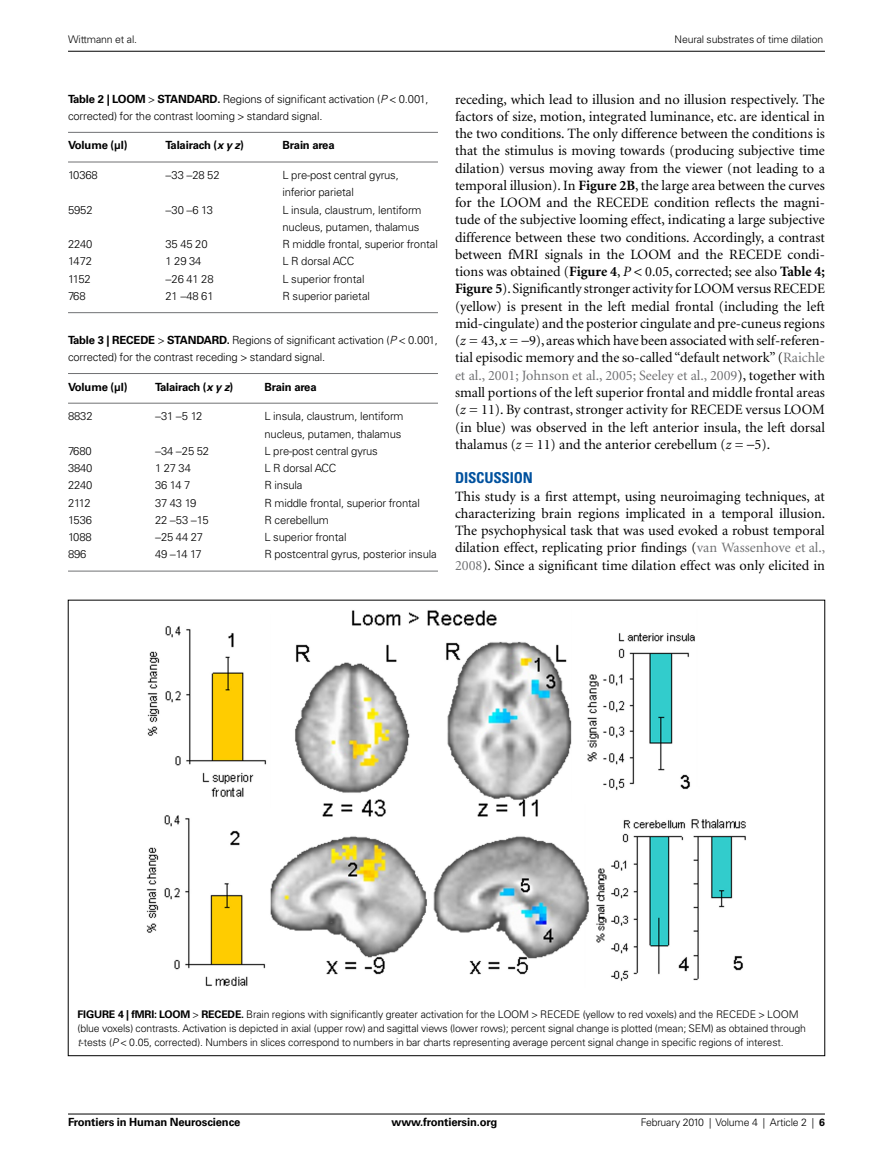
<style>
.page{position:relative;width:893px;height:1170px;background:#fff}
.page>*{position:absolute;margin:0;border:0;box-sizing:border-box;transform-origin:0 0}
.t1{font:700 condensed 15px "Univers";letter-spacing:-.01em;color:#00519e}
.t2{font:14.25px/17.2px "Minion";color:#000;text-align:justify}
.t3{font:300 11.25px/17.2px "Univers";letter-spacing:-.015em;color:#000}
.t4{font:700 11.25px "Univers";letter-spacing:-.015em;color:#000}
.t5{font:300 10.5px/14.2px "Univers";letter-spacing:-.015em;color:#000}
.s1{font-weight:700}
.s2{font-style:italic}
.s3{color:#707173}
</style>
<div class="page">
<hr style="left:68px;top:1113px;width:757px;height:1px;background:#000">
<hr style="left:68px;top:51px;width:757px;height:1px;background:#000">
<hr style="left:68px;top:132px;width:370px;height:1px;background:#707173">
<hr style="left:68px;top:162px;width:370px;height:1px;background:#707173">
<hr style="left:68px;top:312px;width:370px;height:1px;background:#707173">
<hr style="left:68px;top:373px;width:370px;height:1px;background:#707173">
<hr style="left:68px;top:403px;width:370px;height:1px;background:#707173">
<hr style="left:68px;top:570px;width:370px;height:1px;background:#707173">
<img style="left:146px;top:610px;width:600px;height:376px">
<p class="t5" style="left:68px;top:33px;width:71px">Wittmann et al.</p>
<p class="t5" style="left:675px;top:33px;width:150px">Neural substrates of time dilation</p>
<p class="t3" style="left:68px;top:91px;width:362px"><span class="s1">Table 2 | LOOM STANDARD.</span> Regions of significant activation (<span class="s2">P</span> 0.001, corrected) for the contrast looming standard signal.</p>
<p class="t4" style="left:68px;top:141px;width:61px">Volume (µl)</p>
<p class="t4" style="left:166px;top:141px;width:80px">Talairach (<span class="s2">x y z</span>)</p>
<p class="t4" style="left:283px;top:141px;width:54px">Brain area</p>
<p class="t3" style="left:68px;top:167px;width:31px">10368</p>
<p class="t3" style="left:166px;top:167px;width:56px">−33 −28 52</p>
<p class="t3" style="left:283px;top:167px;width:118px">L pre-post central gyrus, inferior parietal</p>
<p class="t3" style="left:68px;top:202px;width:26px">5952</p>
<p class="t3" style="left:166px;top:202px;width:49px">−30 −6 13</p>
<p class="t3" style="left:283px;top:202px;width:141px">L insula, claustrum, lentiform nucleus, putamen, thalamus</p>
<p class="t3" style="left:68px;top:236px;width:26px">2240</p>
<p class="t3" style="left:166px;top:236px;width:44px">35 45 20</p>
<p class="t3" style="left:283px;top:236px;width:157px">R middle frontal, superior frontal</p>
<p class="t3" style="left:68px;top:254px;width:25px">1472</p>
<p class="t3" style="left:166px;top:254px;width:37px">1 29 34</p>
<p class="t3" style="left:283px;top:254px;width:73px">L R dorsal ACC</p>
<p class="t3" style="left:68px;top:271px;width:24px">1152</p>
<p class="t3" style="left:166px;top:271px;width:50px">−26 41 28</p>
<p class="t3" style="left:283px;top:271px;width:83px">L superior frontal</p>
<p class="t3" style="left:68px;top:288px;width:19px">768</p>
<p class="t3" style="left:166px;top:288px;width:50px">21 −48 61</p>
<p class="t3" style="left:283px;top:288px;width:89px">R superior parietal</p>
<p class="t3" style="left:68px;top:332px;width:371px"><span class="s1">Table 3 | RECEDE STANDARD.</span> Regions of significant activation (<span class="s2">P</span> 0.001, corrected) for the contrast receding standard signal.</p>
<p class="t4" style="left:68px;top:382px;width:61px">Volume (µl)</p>
<p class="t4" style="left:155px;top:382px;width:80px">Talairach (<span class="s2">x y z</span>)</p>
<p class="t4" style="left:265px;top:382px;width:54px">Brain area</p>
<p class="t3" style="left:68px;top:408px;width:26px">8832</p>
<p class="t3" style="left:155px;top:408px;width:49px">−31 −5 12</p>
<p class="t3" style="left:265px;top:408px;width:141px">L insula, claustrum, lentiform nucleus, putamen, thalamus</p>
<p class="t3" style="left:68px;top:443px;width:25px">7680</p>
<p class="t3" style="left:155px;top:443px;width:56px">−34 −25 52</p>
<p class="t3" style="left:265px;top:443px;width:115px">L pre-post central gyrus</p>
<p class="t3" style="left:68px;top:460px;width:26px">3840</p>
<p class="t3" style="left:155px;top:460px;width:37px">1 27 34</p>
<p class="t3" style="left:265px;top:460px;width:73px">L R dorsal ACC</p>
<p class="t3" style="left:68px;top:477px;width:26px">2240</p>
<p class="t3" style="left:155px;top:477px;width:37px">36 14 7</p>
<p class="t3" style="left:265px;top:477px;width:39px">R insula</p>
<p class="t3" style="left:68px;top:495px;width:24px">2112</p>
<p class="t3" style="left:155px;top:495px;width:43px">37 43 19</p>
<p class="t3" style="left:265px;top:495px;width:157px">R middle frontal, superior frontal</p>
<p class="t3" style="left:68px;top:512px;width:25px">1536</p>
<p class="t3" style="left:155px;top:512px;width:55px">22 −53 −15</p>
<p class="t3" style="left:265px;top:512px;width:66px">R cerebellum</p>
<p class="t3" style="left:68px;top:529px;width:25px">1088</p>
<p class="t3" style="left:155px;top:529px;width:50px">−25 44 27</p>
<p class="t3" style="left:265px;top:529px;width:83px">L superior frontal</p>
<p class="t3" style="left:68px;top:546px;width:20px">896</p>
<p class="t3" style="left:155px;top:546px;width:48px">49 −14 17</p>
<p class="t3" style="left:265px;top:546px;width:174px">R postcentral gyrus, posterior insula</p>
<p class="t2" style="left:455px;top:92px;width:372px">receding, which lead to illusion and no illusion respectively. The factors of size, motion, integrated luminance, etc. are identical in the two conditions. The only difference between the conditions is that the stimulus is moving towards (producing subjective time dilation) versus moving away from the viewer (not leading to a temporal illusion). In <span class="s1">Figure 2B</span>, the large area between the curves for the LOOM and the RECEDE condition reflects the magni&shy;tude of the subjective looming effect, indicating a large subjective difference between these two conditions. Accordingly, a contrast between fMRI signals in the LOOM and the RECEDE condi&shy;tions was obtained (<span class="s1">Figure 4</span>, <span class="s2">P</span> 0.05, corrected; see also <span class="s1">Table 4; Figure 5</span>). Significantly stronger activity for LOOM versus RECEDE (yellow) is present in the left medial frontal (including the left mid-cingulate) and the posterior cingulate and pre-cuneus regions (<span class="s2">z</span> = 43, <span class="s2">x</span> = −9), areas which have been associated with self-referen&shy;tial episodic memory and the so-called “default network” (<span class="s3">Raichle et al., 2001; Johnson et al., 2005; Seeley et al., 2009</span>), together with small portions of the left superior frontal and middle frontal areas (<span class="s2">z</span> = 11). By contrast, stronger activity for RECEDE versus LOOM (in blue) was observed in the left anterior insula, the left dorsal thalamus (<span class="s2">z</span> = 11) and the anterior cerebellum (<span class="s2">z</span> = −5).</p>
<p class="t1" style="left:455px;top:472px;width:79px">DISCUSSION</p>
<p class="t2" style="left:455px;top:488px;width:372px">This study is a first attempt, using neuroimaging techniques, at characterizing brain regions implicated in a temporal illusion.<br>The psychophysical task that was used evoked a robust temporal dilation effect, replicating prior findings (<span class="s3">van Wassenhove et al., 2008</span>). Since a significant time dilation effect was only elicited in</p>
<p class="t5" style="left:78px;top:1007px;width:730px"><span class="s1">FIGURE 4 | fMRI: LOOM RECEDE.</span> Brain regions with significantly greater activation for the LOOM RECEDE (yellow to red voxels) and the RECEDE LOOM (blue voxels) contrasts. Activation is depicted in axial (upper row) and sagittal views (lower rows); percent signal change is plotted (mean; SEM) as obtained through <span class="s2">t</span>-tests (<span class="s2">P</span> 0.05, corrected). Numbers in slices correspond to numbers in bar charts representing average percent signal change in specific regions of interest.</p>
<p class="t4" style="left:68px;top:1117px;width:174px">Frontiers in Human Neuroscience</p>
<p class="t4" style="left:392px;top:1117px;width:107px">www.frontiersin.org</p>
<p class="t5" style="left:641px;top:1115px;width:186px">February 2010 | Volume 4 | Article 2 | <span class="s1">6</span></p>
</div>
